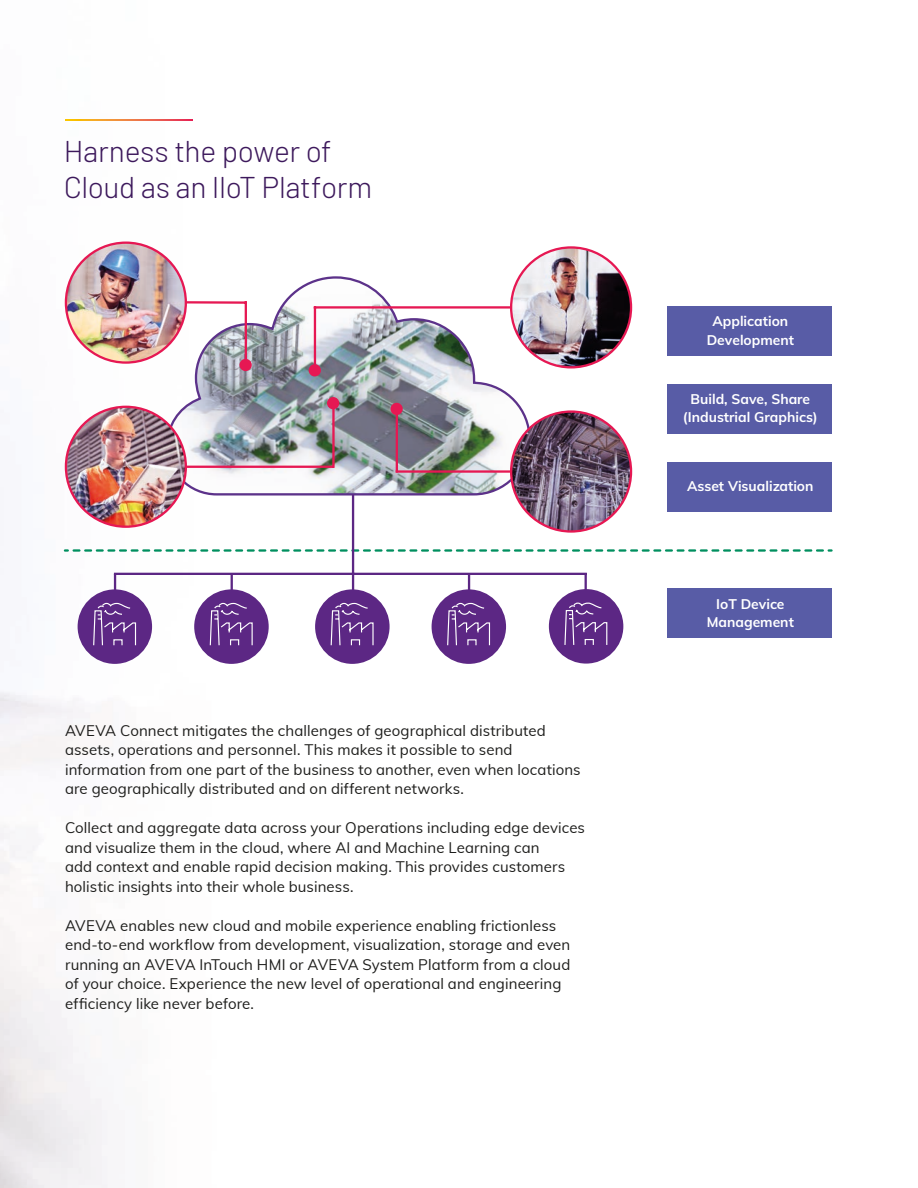
<style>
.page{position:relative;width:918px;height:1188px;background:#fff}
.page>*{position:absolute;margin:0;border:0;box-sizing:border-box;transform-origin:0 0}
.t1{font:300 30px/36px "Barlow";letter-spacing:-.015em;color:#3d195c}
.t2{font:15px/19.5px "Muli";letter-spacing:.005em;color:#1d1d1b}
.t3{font:700 13.8px/18.5px "Muli";color:#fff;text-align:center}
</style>
<div class="page">
<img style="left:0;top:241px;width:278px;height:947px">
<svg style="left:65px;top:119px;width:128px;height:2px"></svg>
<img style="left:165px;top:275px;width:367px;height:222px">
<hr style="left:186px;top:301px;width:61px;height:3px;background:#e61853">
<hr style="left:186px;top:466px;width:147px;height:2px;background:#e61853">
<hr style="left:245px;top:301px;width:2px;height:61px;background:#e61853">
<hr style="left:332px;top:403px;width:3px;height:65px;background:#e61853">
<div style="left:240px;top:359px;width:12px;height:12px;background:#e61853;border-radius:50%"></div>
<div style="left:327px;top:397px;width:12px;height:12px;background:#e61853;border-radius:50%"></div>
<hr style="left:314px;top:306px;width:197px;height:3px;background:#e61853">
<hr style="left:396px;top:470px;width:115px;height:3px;background:#e61853">
<hr style="left:314px;top:307px;width:2px;height:61px;background:#e61853">
<div style="left:309px;top:364px;width:12px;height:12px;background:#e61853;border-radius:50%"></div>
<hr style="left:396px;top:412px;width:2px;height:61px;background:#e61853">
<div style="left:391px;top:403px;width:12px;height:12px;background:#e61853;border-radius:50%"></div>
<svg style="left:74px;top:549px;width:758px;height:3px"></svg>
<div style="left:78px;top:589px;width:74px;height:75px;background:#5c2784;border-radius:50%"></div>
<svg style="left:93px;top:602px;width:44px;height:44px"></svg>
<div style="left:194px;top:589px;width:75px;height:75px;background:#5c2784;border-radius:50%"></div>
<svg style="left:209px;top:602px;width:44px;height:44px"></svg>
<div style="left:315px;top:589px;width:75px;height:75px;background:#5c2784;border-radius:50%"></div>
<svg style="left:330px;top:602px;width:44px;height:44px"></svg>
<div style="left:432px;top:589px;width:74px;height:75px;background:#5c2784;border-radius:50%"></div>
<svg style="left:447px;top:602px;width:44px;height:44px"></svg>
<div style="left:549px;top:589px;width:74px;height:75px;background:#5c2784;border-radius:50%"></div>
<svg style="left:564px;top:602px;width:44px;height:43px"></svg>
<hr style="left:114px;top:573px;width:473px;height:2px;background:#5c2784">
<hr style="left:352px;top:494px;width:2px;height:98px;background:#5c2784">
<svg style="left:114px;top:575px;width:2px;height:14px"></svg>
<svg style="left:231px;top:575px;width:2px;height:14px"></svg>
<svg style="left:468px;top:575px;width:2px;height:14px"></svg>
<svg style="left:585px;top:575px;width:2px;height:14px"></svg>
<div style="left:667px;top:306px;width:165px;height:49px;background:#585ca6"></div>
<div style="left:667px;top:384px;width:165px;height:50px;background:#585ca6"></div>
<div style="left:667px;top:462px;width:165px;height:50px;background:#585ca6"></div>
<img style="left:66px;top:243px;width:120px;height:120px;border-radius:60px">
<div style="left:65px;top:242px;width:122px;height:122px;border:2px solid #e61853;border-radius:50%"></div>
<img style="left:511px;top:247px;width:120px;height:120px;border-radius:60px">
<div style="left:510px;top:246px;width:122px;height:123px;border:2px solid #e61853;border-radius:50%"></div>
<img style="left:66px;top:407px;width:120px;height:120px;border-radius:60px">
<div style="left:65px;top:406px;width:122px;height:122px;border:2px solid #e61853;border-radius:50%"></div>
<img style="left:511px;top:412px;width:120px;height:119px;border-radius:60px">
<div style="left:510px;top:410px;width:122px;height:123px;border:2px solid #e61853;border-radius:50%"></div>
<div style="left:667px;top:588px;width:165px;height:50px;background:#585ca6"></div>
<h1 class="t1" style="left:64px;top:132px;width:310px">Harness the power of<br>Cloud as an IIoT Platform</h1>
<p class="t2" style="left:65px;top:720px;width:517px">AVEVA Connect mitigates the challenges of geographical distributed assets, operations and personnel. This makes it possible to send information from one part of the business to another, even when locations are geographically distributed and on different networks.</p>
<p class="t2" style="left:65px;top:817px;width:522px">Collect and aggregate data across your Operations including edge devices and visualize them in the cloud, where AI and Machine Learning can<br>add context and enable rapid decision making. This provides customers holistic insights into their whole business.</p>
<p class="t2" style="left:65px;top:915px;width:507px">AVEVA enables new cloud and mobile experience enabling frictionless end-to-end workflow from development, visualization, storage and even running an AVEVA InTouch HMI or AVEVA System Platform from a cloud of your choice. Experience the new level of operational and engineering efficiency like never before.</p>
<p class="t3" style="left:707px;top:312px;width:89px">Application<br>Development</p>
<p class="t3" style="left:683px;top:389px;width:136px">Build, Save, Share (Industrial Graphics)</p>
<p class="t3" style="left:687px;top:476px;width:128px">Asset Visualization</p>
<p class="t3" style="left:707px;top:594px;width:89px">IoT Device<br>Management</p>
</div>
